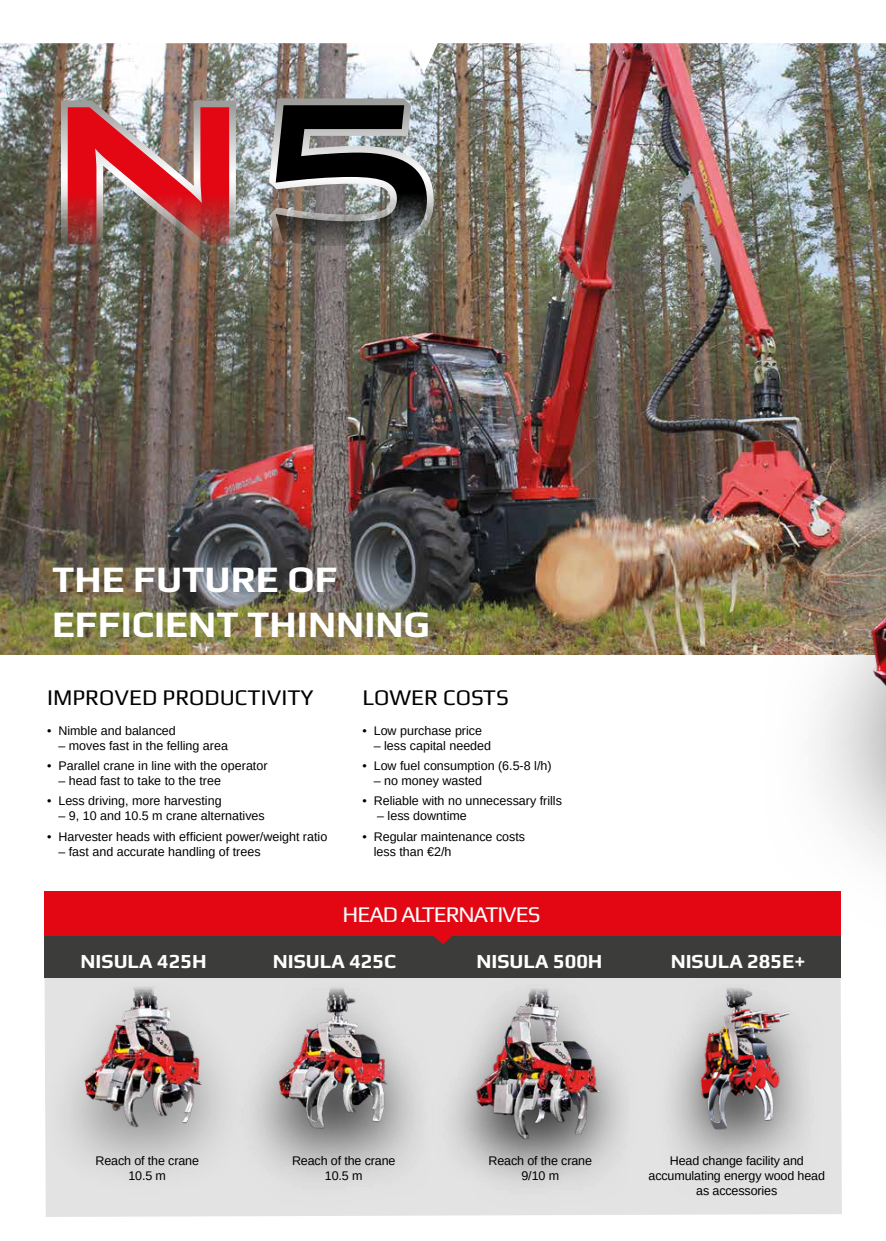
<style>
.page{position:relative;width:886px;height:1241px;background:#fff}
.page>*{position:absolute;margin:0;border:0;box-sizing:border-box;transform-origin:0 0}
.t1{font:700 37.5px/45px "Play";color:#fff}
.t2{font:22.5px "Play";color:#000}
.t3{font:22.5px "Play";letter-spacing:-.05em;color:#fff}
.t4{font:700 20px "Play";color:#fff}
.t5{font:12.5px/15px "Arimo";color:#000;text-align:center}
</style>
<div class="page">
<img style="left:0;top:74px;width:886px;height:580px">
<div style="left:761px;top:203px;width:125px;height:832px;background:#000;opacity:.53"></div>
<img style="left:710px;top:213px;width:176px;height:634px">
<div style="left:46px;top:924px;width:796px;height:292px;background:#e3e3e3"></div>
<div style="left:44px;top:904px;width:797px;height:73px;background:#3c3c3b"></div>
<div style="left:44px;top:890px;width:797px;height:45px;background:#e30613"></div>
<svg style="left:433px;top:935px;width:20px;height:9px"></svg>
<img style="left:0;top:43px;width:886px;height:31px">
<img style="left:60px;top:97px;width:183px;height:157px">
<img style="left:257px;top:97px;width:178px;height:157px">
<div style="left:431px;top:972px;width:210px;height:237px;background:#000;opacity:.75"></div>
<img style="left:437px;top:988px;width:218px;height:154px">
<div style="left:655px;top:972px;width:172px;height:230px;background:#000;opacity:.75"></div>
<img style="left:636px;top:987px;width:228px;height:152px">
<div style="left:230px;top:971px;width:206px;height:237px;background:#000;opacity:.75"></div>
<img style="left:271px;top:987px;width:193px;height:153px">
<div style="left:36px;top:969px;width:213px;height:235px;background:#000;opacity:.4"></div>
<img style="left:41px;top:986px;width:230px;height:154px">
<h1 class="t1" style="left:52px;top:555px;width:379px">THE FUTURE OF<br>EFFICIENT THINNING</h1>
<h2 class="t2" style="left:47px;top:684px;width:268px">IMPROVED PRODUCTIVITY</h2>
<p class="t5" style="left:47px;top:723px;width:130px">• Nimble and balanced</p>
<p class="t5" style="left:58px;top:738px;width:171px">– moves fast in the felling area</p>
<p class="t5" style="left:47px;top:758px;width:222px">• Parallel crane in line with the operator</p>
<p class="t5" style="left:58px;top:773px;width:164px">– head fast to take to the tree</p>
<p class="t5" style="left:47px;top:793px;width:176px">• Less driving, more harvesting</p>
<p class="t5" style="left:58px;top:808px;width:208px">– 9, 10 and 10.5 m crane alternatives</p>
<p class="t5" style="left:47px;top:828px;width:282px">• Harvester heads with efficient power/weight ratio</p>
<p class="t5" style="left:58px;top:843px;width:204px">– fast and accurate handling of trees</p>
<h2 class="t2" style="left:362px;top:684px;width:148px">LOWER COSTS</h2>
<p class="t5" style="left:362px;top:723px;width:121px">• Low purchase price</p>
<p class="t5" style="left:374px;top:738px;width:119px">– less capital needed</p>
<p class="t5" style="left:362px;top:758px;width:191px">• Low fuel consumption (6.5-8 l/h)</p>
<p class="t5" style="left:374px;top:773px;width:110px">– no money wasted</p>
<p class="t5" style="left:362px;top:793px;width:201px">• Reliable with no unnecessary frills</p>
<p class="t5" style="left:377px;top:808px;width:91px">– less downtime</p>
<p class="t5" style="left:374px;top:828px;width:153px;text-align:left;text-indent:-11px">• Regular maintenance costs less than €2/h</p>
<h2 class="t3" style="left:343px;top:900px;width:199px">HEAD ALTERNATIVES</h2>
<h3 class="t4" style="left:81px;top:949px;width:127px">NISULA 425H</h3>
<h3 class="t4" style="left:273px;top:949px;width:125px">NISULA 425C</h3>
<h3 class="t4" style="left:476px;top:949px;width:127px">NISULA 500H</h3>
<h3 class="t4" style="left:671px;top:949px;width:137px">NISULA 285E+</h3>
<p class="t5" style="left:95px;top:1153px;width:105px">Reach of the crane<br>10.5 m</p>
<p class="t5" style="left:292px;top:1153px;width:105px">Reach of the crane<br>10.5 m</p>
<p class="t5" style="left:488px;top:1153px;width:105px">Reach of the crane<br>9/10 m</p>
<p class="t5" style="left:648px;top:1153px;width:178px">Head change facility and accumulating energy wood head as accessories</p>
</div>
